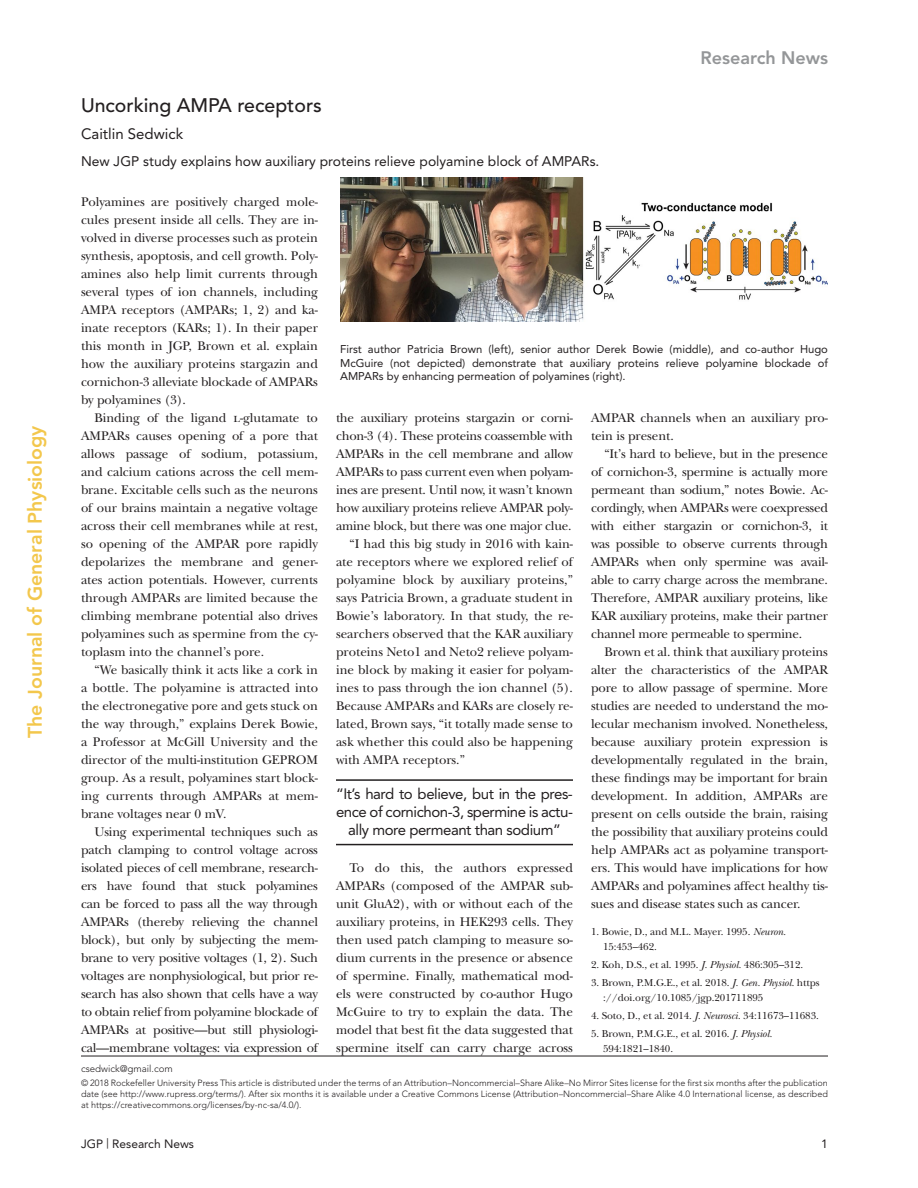
<style>
.page{position:relative;width:918px;height:1188px;background:#fff}
.page>*{position:absolute;margin:0;border:0;box-sizing:border-box;transform-origin:0 0}
.t1{font:800 19.5px "Avenir";color:#f3c74c}
.t2{font:500 19.5px "Avenir LT Std";color:#231f20}
.t3{font:800 18px "Avenir LT Std";color:#949698}
.t4{font:15px/18px "Avenir LT Std";letter-spacing:-.03em;color:#231f20;text-align:center}
.t5{font:15px "Avenir LT Std";color:#231f20}
.t6{font:13.8px "Avenir LT Std";color:#231f20}
.t7{font:13.2px/18px "New Baskerville Std";letter-spacing:-.005em;color:#231f20;text-align:justify}
.t8{font:12px "Avenir LT Std";color:#231f20}
.t9{font:11.25px/13.5px "Avenir LT Std";color:#231f20;text-align:justify}
.t10{font:10.5px/15px "New Baskerville Std";letter-spacing:-.005em;color:#231f20}
.t11{font:300 9.75px "Avenir LT Std";color:#231f20}
.t12{font:300 9px/10.8px "Avenir LT Std";color:#231f20;text-align:justify}
.s1{font-style:italic}
.s2{font-size:10.5px}
</style>
<div class="page">
<hr style="left:336px;top:779px;width:237px;height:2px;background:#231f20">
<hr style="left:336px;top:844px;width:237px;height:1px;background:#231f20">
<hr style="left:81px;top:1056px;width:747px;height:1px;background:#231f20">
<img style="left:340px;top:178px;width:488px;height:144px">
<h1 class="t1" style="left:27px;top:738px;width:314px;rotate:-90deg">The Journal of General Physiology</h1>
<h1 class="t2" style="left:81px;top:94px;width:242px">Uncorking AMPA receptors</h1>
<p class="t5" style="left:81px;top:125px;width:104px">Caitlin Sedwick</p>
<p class="t6" style="left:81px;top:153px;width:520px">New JGP study explains how auxiliary proteins relieve polyamine block of AMPARs.</p>
<h2 class="t3" style="left:700px;top:47px;width:129px">Research News</h2>
<p class="t7" style="left:81px;top:193px;width:239px">Polyamines are positively charged mole&shy;cules present inside all cells. They are in&shy;volved in diverse processes such as protein synthesis, apoptosis, and cell growth. Poly&shy;amines also help limit currents through several types of ion channels, including AMPA receptors (AMPARs; 1, 2) and ka&shy;inate receptors (KARs; 1). In their paper this month in JGP, Brown et al. explain how the auxiliary proteins stargazin and cornichon-3 alleviate blockade of AMPARs by polyamines (3).</p>
<p class="t7" style="left:81px;top:409px;width:239px;text-indent:13px">Binding of the ligand l-glutamate to AMPARs causes opening of a pore that allows passage of sodium, potassium, and calcium cations across the cell mem&shy;brane. Excitable cells such as the neurons of our brains maintain a negative voltage across their cell membranes while at rest, so opening of the AMPAR pore rapidly depolarizes the membrane and gener&shy;ates action potentials. However, currents through AMPARs are limited because the climbing membrane potential also drives polyamines such as spermine from the cy&shy;toplasm into the channel’s pore.</p>
<p class="t7" style="left:81px;top:661px;width:239px;text-indent:14px">“We basically think it acts like a cork in a bottle. The polyamine is attracted into the electronegative pore and gets stuck on the way through,” explains Derek Bowie, a Professor at McGill University and the director of the multi-institution GEPROM group. As a result, polyamines start block&shy;ing currents through AMPARs at mem&shy;brane voltages near 0 mV.</p>
<p class="t7" style="left:81px;top:823px;width:239px;text-indent:14px">Using experimental techniques such as patch clamping to control voltage across isolated pieces of cell membrane, research&shy;ers have found that stuck polyamines can be forced to pass all the way through AMPARs (thereby relieving the channel block), but only by subjecting the mem&shy;brane to very positive voltages (1, 2). Such voltages are nonphysiological, but prior re&shy;search has also shown that cells have a way to obtain relief from polyamine blockade of AMPARs at positive—but still physiologi&shy;cal—membrane voltages: via expression of</p>
<p class="t9" style="left:340px;top:343px;width:489px">First author Patricia Brown (left), senior author Derek Bowie (middle), and co-author Hugo McGuire (not depicted) demonstrate that auxiliary proteins relieve polyamine blockade of AMPARs by enhancing permeation of polyamines (right).</p>
<p class="t7" style="left:591px;top:409px;width:239px">AMPAR channels when an auxiliary pro&shy;tein is present.</p>
<p class="t7" style="left:591px;top:445px;width:239px;text-indent:14px">“It’s hard to believe, but in the presence of cornichon-3, spermine is actually more permeant than sodium,” notes Bowie. Ac&shy;cordingly, when AMPARs were coexpressed with either stargazin or cornichon-3, it was possible to observe currents through AMPARs when only spermine was avail&shy;able to carry charge across the membrane.<br>Therefore, AMPAR auxiliary proteins, like KAR auxiliary proteins, make their partner channel more permeable to spermine.</p>
<p class="t7" style="left:591px;top:643px;width:239px;text-indent:14px">Brown et al. think that auxiliary proteins alter the characteristics of the AMPAR pore to allow passage of spermine. More studies are needed to understand the mo&shy;lecular mechanism involved. Nonetheless, because auxiliary protein expression is developmentally regulated in the brain, these findings may be important for brain development. In addition, AMPARs are present on cells outside the brain, raising the possibility that auxiliary proteins could help AMPARs act as polyamine transport&shy;ers. This would have implications for how AMPARs and polyamines affect healthy tis&shy;sues and disease states such as cancer.</p>
<p class="t10" style="left:603px;top:924px;width:185px;text-indent:-12px">1. Bowie, D., and M.L. Mayer. 1995. <span class="s1">Neuron.<br></span>15:453–462.</p>
<p class="t10" style="left:591px;top:957px;width:214px">2. Koh, D.S., et al. 1995. <span class="s1">J. Physiol.</span> 486:305–312.</p>
<p class="t10" style="left:603px;top:975px;width:218px;text-indent:-12px">3. Brown, P.M.G.E., et al. 2018. <span class="s1">J. Gen. Physiol.</span> https ://doi.org/10.1085/jgp.201711895</p>
<p class="t10" style="left:591px;top:1008px;width:229px">4. Soto, D., et al. 2014. <span class="s1">J. Neurosci.</span> 34:11673–11683.</p>
<p class="t10" style="left:603px;top:1026px;width:171px;text-indent:-12px">5. Brown, P.M.G.E., et al. 2016. <span class="s1">J. Physiol.<br></span>594:1821–1840.</p>
<p class="t12" style="left:81px;top:1078px;width:748px">© 2018 Rockefeller University Press This article is distributed under the terms of an Attribution–Noncommercial–Share Alike–No Mirror Sites license for the first six months after the publication date (see http://www.rupress.org/terms/). After six months it is available under a Creative Commons License (Attribution–Noncommercial–Share Alike 4.0 International license, as described at https://creativecommons.org/licenses/by-nc-sa/4.0/).</p>
<p class="t7" style="left:336px;top:409px;width:239px">the auxiliary proteins stargazin or corni-</p>
<p class="t7" style="left:336px;top:427px;width:239px">chon-3 (4). These proteins coassemble with</p>
<p class="t7" style="left:336px;top:445px;width:239px">AMPARs in the cell membrane and allow</p>
<p class="t7" style="left:336px;top:463px;width:239px">AMPARs to pass current even when polyam-</p>
<p class="t7" style="left:336px;top:481px;width:239px">ines are present. Until now, it wasn’t known</p>
<p class="t7" style="left:336px;top:499px;width:239px">how auxiliary proteins relieve AMPAR poly-</p>
<p class="t7" style="left:336px;top:517px;width:237px">amine block, but there was one major clue.</p>
<p class="t7" style="left:350px;top:535px;width:225px">“I had this big study in 2016 with kain-</p>
<p class="t7" style="left:336px;top:553px;width:239px">ate receptors where we explored relief of</p>
<p class="t7" style="left:336px;top:571px;width:238px">polyamine block by auxiliary proteins,”</p>
<p class="t7" style="left:336px;top:589px;width:239px">says Patricia Brown, a graduate student in</p>
<p class="t7" style="left:336px;top:607px;width:239px">Bowie’s laboratory. In that study, the re-</p>
<p class="t7" style="left:336px;top:625px;width:239px">searchers observed that the KAR auxiliary</p>
<p class="t7" style="left:336px;top:643px;width:239px">proteins Neto1 and Neto2 relieve polyam-</p>
<p class="t7" style="left:336px;top:661px;width:239px">ine block by making it easier for polyam-</p>
<p class="t7" style="left:336px;top:679px;width:238px">ines to pass through the ion channel (5).</p>
<p class="t7" style="left:336px;top:697px;width:239px">Because AMPARs and KARs are closely re-</p>
<p class="t7" style="left:336px;top:715px;width:239px">lated, Brown says, “it totally made sense to</p>
<p class="t7" style="left:336px;top:733px;width:239px">ask whether this could also be happening</p>
<p class="t7" style="left:336px;top:751px;width:130px">with AMPA receptors.”</p>
<p class="t4" style="left:336px;top:785px;width:238px">“It’s hard to believe, but in the pres&shy;ence of cornichon-3, spermine is actu&shy;ally more permeant than sodium”</p>
<p class="t7" style="left:336px;top:859px;width:239px;text-indent:13px">To do this, the authors expressed AMPARs (composed of the AMPAR sub&shy;unit GluA2), with or without each of the auxiliary proteins, in HEK293 cells. They then used patch clamping to measure so&shy;dium currents in the presence or absence of spermine. Finally, mathematical mod&shy;els were constructed by co-author Hugo McGuire to try to explain the data. The model that best fit the data suggested that spermine itself can carry charge across</p>
<p class="t11" style="left:81px;top:1063px;width:93px">csedwick@gmail.com</p>
<p class="t8" style="left:81px;top:1137px;width:115px">JGP <span class="s2">|</span> Research News</p>
<p class="t8" style="left:821px;top:1137px;width:8px">1</p>
</div>
